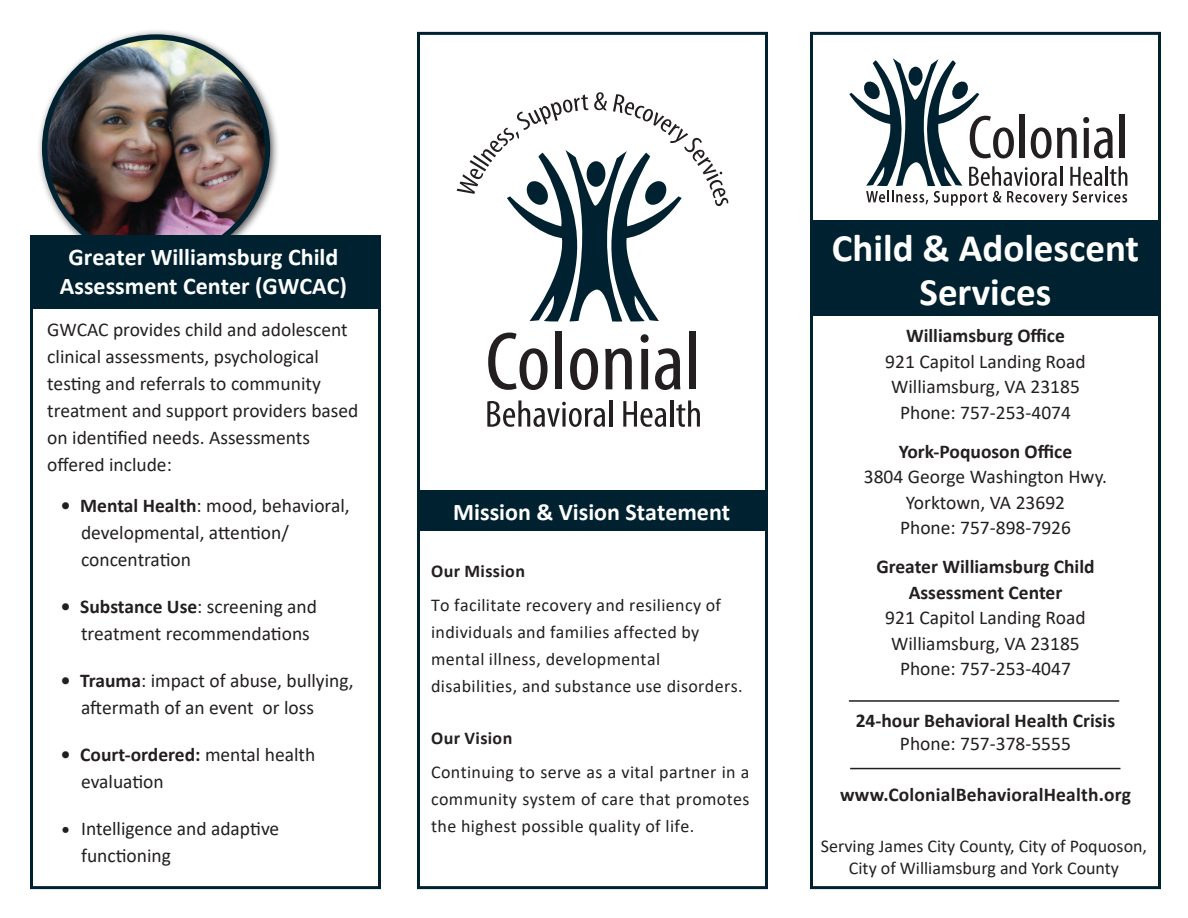
<style>
.page{position:relative;width:1188px;height:918px;background:#fff}
.page>*{position:absolute;margin:0;border:0;box-sizing:border-box;transform-origin:0 0}
.t1{font:700 39px/43.5px "Calibri";color:#fff;text-align:center}
.t2{font:700 24px/28.8px "Calibri";color:#fff;text-align:center}
.t3{font:19.5px/27px "Calibri";color:#231f20}
.t4{font:700 19.5px "Calibri";color:#231f20}
.t5{font:18px/27px "Calibri";letter-spacing:.02em;color:#231f20}
.t6{font:18px/21.6px "Calibri";color:#231f20;text-align:center}
.t7{font:700 18px "Calibri";letter-spacing:.02em;color:#231f20}
.s1{font-weight:700}
.s2{font-style:inherit}
</style>
<div class="page">
<div style="left:810px;top:32px;width:351px;height:857px;border:3px solid #002230"></div>
<svg style="left:849px;top:58px;width:278px;height:148px"></svg>
<div style="left:417px;top:32px;width:351px;height:857px;border:3px solid #002230"></div>
<div style="left:417px;top:490px;width:351px;height:41px;background:#002230"></div>
<svg style="left:487px;top:400px;width:118px;height:27px"></svg>
<hr style="left:609px;top:400px;width:3px;height:27px;background:#231f20">
<svg style="left:623px;top:401px;width:43px;height:26px"></svg>
<hr style="left:670px;top:400px;width:3px;height:27px;background:#231f20">
<svg style="left:676px;top:400px;width:24px;height:27px"></svg>
<svg style="left:488px;top:333px;width:60px;height:57px"></svg>
<div style="left:555px;top:332px;width:7px;height:57px;background:#231f20"></div>
<svg style="left:570px;top:348px;width:28px;height:42px"></svg>
<svg style="left:605px;top:348px;width:27px;height:41px"></svg>
<svg style="left:641px;top:334px;width:8px;height:55px"></svg>
<svg style="left:655px;top:348px;width:25px;height:42px"></svg>
<div style="left:690px;top:332px;width:6px;height:57px;background:#231f20"></div>
<svg style="left:457px;top:92px;width:271px;height:230px"></svg>
<div style="left:36px;top:28px;width:245px;height:245px;background:#231f20;opacity:.75"></div>
<img style="left:45px;top:37px;width:222px;height:223px;border-radius:111px">
<div style="left:810px;top:220px;width:351px;height:96px;background:#002230"></div>
<div style="left:30px;top:235px;width:351px;height:654px;border:3px solid #002230"></div>
<div style="left:30px;top:235px;width:351px;height:73px;background:#002230"></div>
<hr style="left:849px;top:700px;width:270px;height:2px;background:#231f20">
<hr style="left:850px;top:768px;width:270px;height:1px;background:#231f20">
<p class="t2" style="left:60px;top:242px;width:289px">Greater Williamsburg Child<br>Assessment Center (GWCAC)</p>
<p class="t3" style="left:47px;top:316px;width:313px">GWCAC provides child and adolescent clinical assessments, psychological testing and referrals to community treatment and support providers based on identified needs. Assessments offered include:</p>
<p class="t3" style="left:81px;top:491px;width:270px;text-indent:-20px"><span class="s1">• Mental Health</span>: mood, behavioral, developmental, attention/ concentration</p>
<p class="t3" style="left:81px;top:592px;width:238px;text-indent:-20px"><span class="s1">• Substance Use</span>: screening and treatment recommendations</p>
<p class="t3" style="left:81px;top:667px;width:274px;text-indent:-20px"><span class="s1">• Trauma</span>: impact of abuse, bullying, aftermath of an event or loss</p>
<p class="t3" style="left:81px;top:741px;width:236px;text-indent:-20px"><span class="s1">• Court-ordered:</span> mental health evaluation</p>
<p class="t3" style="left:81px;top:815px;width:200px;text-indent:-20px">• Intelligence and adaptive functioning</p>
<p class="t2" style="left:453px;top:497px;width:278px">Mission <span class="s2">&amp; Vision</span> Statement</p>
<p class="t7" style="left:431px;top:558px;width:95px">Our Mission</p>
<p class="t5" style="left:431px;top:591px;width:313px">To facilitate recovery and resiliency of individuals and families affected by mental illness, developmental disabilities, and substance use disorders.</p>
<p class="t7" style="left:431px;top:725px;width:83px">Our Vision</p>
<p class="t5" style="left:431px;top:758px;width:320px;text-align:justify">Continuing to serve as a vital partner in a community system of care that promotes the highest possible quality of life.</p>
<p class="t1" style="left:832px;top:226px;width:309px">Child &amp; Adolescent<br>Services</p>
<p class="t4" style="left:906px;top:322px;width:160px">Williamsburg Office</p>
<p class="t3" style="left:885px;top:348px;width:202px;line-height:25.5px;text-align:center">921 Capitol Landing Road<br>Williamsburg, VA 23185<br>Phone: 757-253-4074</p>
<p class="t3" style="left:864px;top:438px;width:245px;line-height:25.5px;text-align:center"><span class="s1">York-Poquoson Office<br></span>3804 George Washington Hwy.</p>
<p class="t3" style="left:906px;top:488px;width:161px">Yorktown, VA 23692</p>
<p class="t3" style="left:900px;top:514px;width:172px">Phone: 757-898-7926</p>
<p class="t4" style="left:876px;top:553px;width:220px">Greater Williamsburg Child</p>
<p class="t3" style="left:885px;top:579px;width:202px;line-height:25.5px;text-align:center"><span class="s1">Assessment Center<br></span>921 Capitol Landing Road</p>
<p class="t3" style="left:891px;top:629px;width:190px">Williamsburg, VA 23185</p>
<p class="t3" style="left:900px;top:655px;width:172px">Phone: 757-253-4047</p>
<p class="t4" style="left:856px;top:707px;width:261px">24-hour Behavioral Health Crisis</p>
<p class="t3" style="left:900px;top:730px;width:172px">Phone: 757-378-5555</p>
<p class="t4" style="left:840px;top:781px;width:292px">www.ColonialBehavioralHealth.org</p>
<p class="t6" style="left:821px;top:835px;width:328px">Serving James City County, City of Poquoson,<br>City of Williamsburg and York County</p>
</div>
